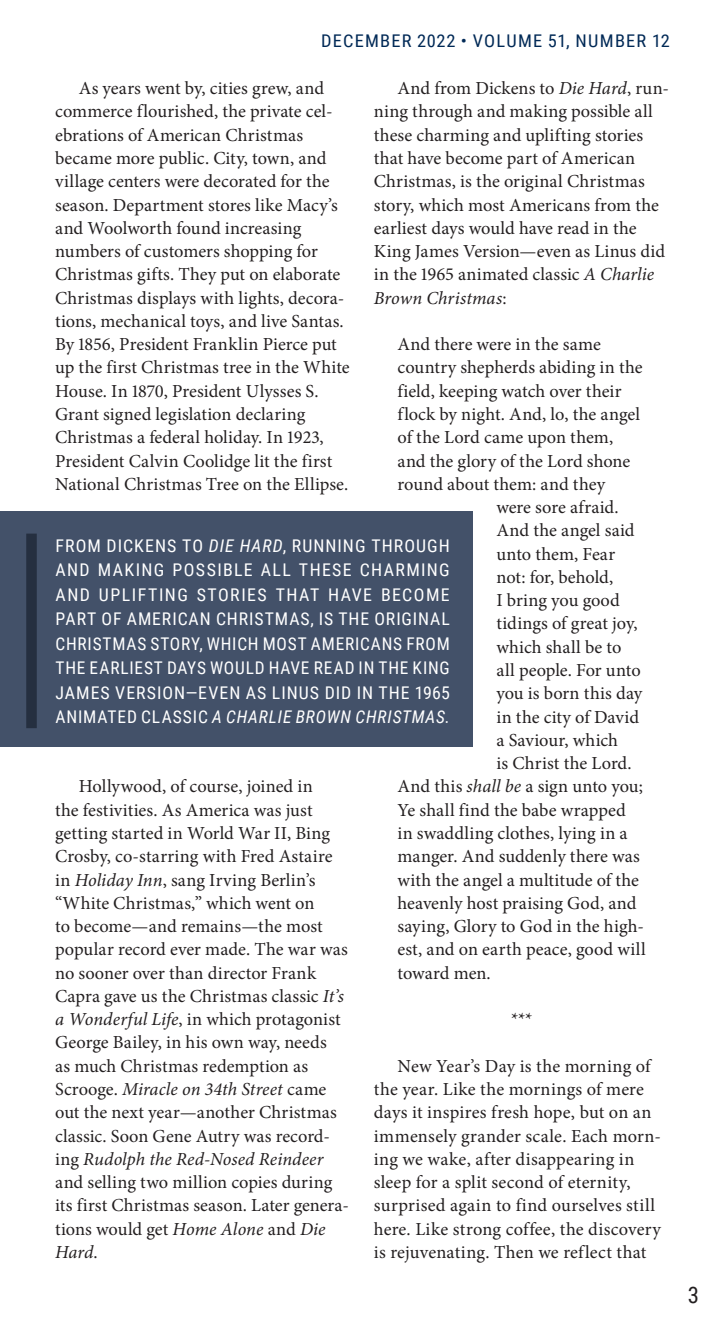
<style>
.page{position:relative;width:725px;height:1323px;background:#fff}
.page>*{position:absolute;margin:0;border:0;box-sizing:border-box;transform-origin:0 0}
.t1{font:22.75px "Roboto Condensed";color:#231f20}
.BODY_para{font:18.38px/23.3px "Minion Pro";letter-spacing:.005em;color:#231f20}
.Block_quote{font:18.38px "Minion Pro";color:#231f20}
.Asterisk_Break{font:18.38px "Minion Pro";color:#231f20}
.PQ_left_bar{font:17.5px/24.5px "Roboto Condensed";letter-spacing:.055em;color:#fff;text-align:justify}
.t2{font:17.5px "Roboto Condensed";letter-spacing:.065em;color:#002956;scale:1.05 1}
.s1{font-style:italic}
</style>
<div class="page">
<div style="left:0;top:511px;width:472px;height:235px;background:#435169"></div>
<div style="left:26px;top:534px;width:11px;height:194px;background:#252f40"></div>
<p class="t2" style="left:321px;top:29px;width:333px">DECEMBER 2022 • VOLUME 51, NUMBER 12</p>
<p class="BODY_para" style="left:55px;top:77px;width:296px;text-indent:24px">As years went by, cities grew, and commerce flourished, the private cel&shy;ebrations of American Christmas became more public. City, town, and village centers were decorated for the season. Department stores like Macy’s and Woolworth found increasing numbers of customers shopping for Christmas gifts. They put on elaborate Christmas displays with lights, decora&shy;tions, mechanical toys, and live Santas.<br>By 1856, President Franklin Pierce put up the first Christmas tree in the White House. In 1870, President Ulysses S.<br>Grant signed legislation declaring Christmas a federal holiday. In 1923, President Calvin Coolidge lit the first National Christmas Tree on the Ellipse.</p>
<p class="BODY_para" style="left:374px;top:77px;width:297px;text-indent:24px">And from Dickens to <span class="s1">Die Hard</span>, run&shy;ning through and making possible all these charming and uplifting stories that have become part of American Christmas, is the original Christmas story, which most Americans from the earliest days would have read in the King James Version—even as Linus did in the 1965 animated classic <span class="s1">A Charlie Brown Christmas</span>:</p>
<p class="Block_quote" style="left:397px;top:332px;width:205px">And there were in the same</p>
<p class="Block_quote" style="left:397px;top:355px;width:246px">country shepherds abiding in the</p>
<p class="Block_quote" style="left:397px;top:379px;width:225px">field, keeping watch over their</p>
<p class="Block_quote" style="left:397px;top:402px;width:244px">flock by night. And, lo, the angel</p>
<p class="Block_quote" style="left:397px;top:425px;width:217px">of the Lord came upon them,</p>
<p class="Block_quote" style="left:397px;top:448px;width:234px">and the glory of the Lord shone</p>
<p class="Block_quote" style="left:397px;top:472px;width:209px">round about them: and they</p>
<p class="Block_quote" style="left:496px;top:495px;width:124px">were sore afraid.</p>
<p class="Block_quote" style="left:496px;top:518px;width:140px">And the angel said</p>
<p class="Block_quote" style="left:496px;top:541px;width:120px">unto them, Fear</p>
<p class="Block_quote" style="left:496px;top:565px;width:118px">not: for, behold,</p>
<p class="Block_quote" style="left:496px;top:588px;width:125px">I bring you good</p>
<p class="Block_quote" style="left:496px;top:611px;width:143px">tidings of great joy,</p>
<p class="Block_quote" style="left:496px;top:635px;width:126px">which shall be to</p>
<p class="Block_quote" style="left:496px;top:658px;width:146px">all people. For unto</p>
<p class="Block_quote" style="left:496px;top:681px;width:147px">you is born this day</p>
<p class="Block_quote" style="left:496px;top:704px;width:144px">in the city of David</p>
<p class="Block_quote" style="left:496px;top:728px;width:123px">a Saviour, which</p>
<p class="Block_quote" style="left:496px;top:751px;width:137px">is Christ the Lord.</p>
<p class="Block_quote" style="left:397px;top:774px;width:247px">And this <span class="s1">shall be</span> a sign unto you;</p>
<p class="Block_quote" style="left:397px;top:798px;width:230px">Ye shall find the babe wrapped</p>
<p class="Block_quote" style="left:397px;top:821px;width:232px">in swaddling clothes, lying in a</p>
<p class="Block_quote" style="left:397px;top:844px;width:244px">manger. And suddenly there was</p>
<p class="Block_quote" style="left:397px;top:867px;width:243px">with the angel a multitude of the</p>
<p class="Block_quote" style="left:397px;top:891px;width:240px">heavenly host praising God, and</p>
<p class="Block_quote" style="left:397px;top:914px;width:248px">saying, Glory to God in the high-</p>
<p class="Block_quote" style="left:397px;top:937px;width:250px">est, and on earth peace, good will</p>
<p class="Block_quote" style="left:397px;top:960px;width:95px">toward men.</p>
<p class="Asterisk_Break" style="left:511px;top:1007px;width:23px">***</p>
<p class="BODY_para" style="left:374px;top:1054px;width:289px;text-indent:24px">New Year’s Day is the morning of the year. Like the mornings of mere days it inspires fresh hope, but on an immensely grander scale. Each morn&shy;ing we wake, after disappearing in sleep for a split second of eternity, surprised again to find ourselves still here. Like strong coffee, the discovery is rejuvenating. Then we reflect that</p>
<p class="PQ_left_bar" style="left:55px;top:533px;width:396px">FROM DICKENS TO <span class="s1">DIE HARD</span>, RUNNING THROUGH AND MAKING POSSIBLE ALL THESE CHARMING AND UPLIFTING STORIES THAT HAVE BECOME PART OF AMERICAN CHRISTMAS, IS THE ORIGINAL CHRISTMAS STORY, WHICH MOST AMERICANS FROM THE EARLIEST DAYS WOULD HAVE READ IN THE KING JAMES VERSION—EVEN AS LINUS DID IN THE 1965<br>ANIMATED CLASSIC <span class="s1">A CHARLIE BROWN CHRISTMAS.</span></p>
<p class="BODY_para" style="left:55px;top:775px;width:295px;text-indent:24px">Hollywood, of course, joined in<br>the festivities. As America was just getting started in World War II, Bing Crosby, co-starring with Fred Astaire in <span class="s1">Holiday Inn</span>, sang Irving Berlin’s “White Christmas,” which went on<br>to become—and remains—the most popular record ever made. The war was no sooner over than director Frank Capra gave us the Christmas classic <span class="s1">It’s a Wonderful Life</span>, in which protagonist George Bailey, in his own way, needs<br>as much Christmas redemption as Scrooge. <span class="s1">Miracle on 34th Street</span> came out the next year—another Christmas classic. Soon Gene Autry was record&shy;ing <span class="s1">Rudolph the Red-Nosed Reindeer </span>and selling two million copies during its first Christmas season. Later genera&shy;tions would get <span class="s1">Home Alone</span> and <span class="s1">Die Hard</span>.</p>
<p class="t1" style="left:687px;top:1279px;width:13px">3</p>
</div>
